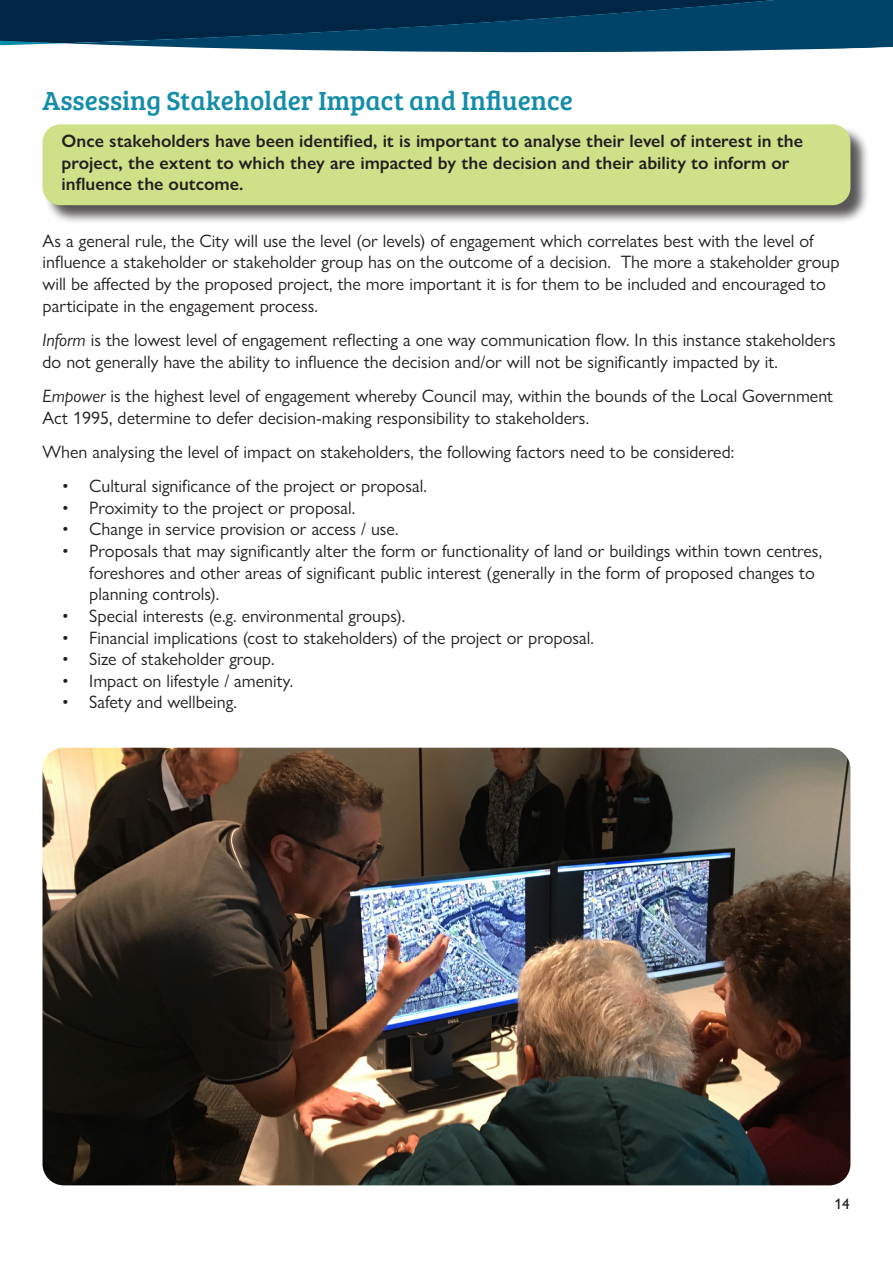
<style>
.page{position:relative;width:893px;height:1263px;background:#fff}
.page>*{position:absolute;margin:0;border:0;box-sizing:border-box;transform-origin:0 0}
.t1{font:27px "Bree Serif";color:#148da8}
.t2{font:18px/21.6px "Gill Sans Nova";color:#231f20}
.t3{font:600 18px/21.6px "Gill Sans Nova";color:#231f20}
.t4{font:15px "Gill Sans Nova";color:#231f20}
.s1{font-style:italic}
</style>
<div class="page">
<svg style="left:0;top:0;width:893px;height:53px;fill:#00446a"></svg>
<img style="left:43px;top:748px;width:807px;height:437px">
<div style="left:44px;top:126px;width:826px;height:99px;background:#231f20;opacity:.75"></div>
<div style="left:43px;top:124px;width:807px;height:81px;background:#cfe188;border-radius:18px"></div>
<p class="t1" style="left:43px;top:81px;width:532px">Assessing Stakeholder Impact and Influence</p>
<p class="t3" style="left:62px;top:130px;width:743px">Once stakeholders have been identified, it is important to analyse their level of interest in the project, the extent to which they are impacted by the decision and their ability to inform or influence the outcome.</p>
<p class="t2" style="left:43px;top:230px;width:799px">As a general rule, the City will use the level (or levels) of engagement which correlates best with the level of influence a stakeholder or stakeholder group has on the outcome of a decision. The more a stakeholder group will be affected by the proposed project, the more important it is for them to be included and encouraged to participate in the engagement process.</p>
<p class="t2" style="left:43px;top:329px;width:795px"><span class="s1">Inform</span> is the lowest level of engagement reflecting a one way communication flow. In this instance stakeholders do not generally have the ability to influence the decision and/or will not be significantly impacted by it.</p>
<p class="t2" style="left:43px;top:385px;width:792px"><span class="s1">Empower</span> is the highest level of engagement whereby Council may, within the bounds of the Local Government<br>Act 1995, determine to defer decision-making responsibility to stakeholders.</p>
<p class="t2" style="left:43px;top:441px;width:693px">When analysing the level of impact on stakeholders, the following factors need to be considered:</p>
<p class="t2" style="left:62px;top:475px;width:366px">• Cultural significance of the project or proposal.</p>
<p class="t2" style="left:62px;top:497px;width:295px">• Proximity to the project or proposal.</p>
<p class="t2" style="left:62px;top:518px;width:338px">• Change in service provision or access / use.</p>
<p class="t2" style="left:89px;top:540px;width:734px;text-indent:-27px">• Proposals that may significantly alter the form or functionality of land or buildings within town centres, foreshores and other areas of significant public interest (generally in the form of proposed changes to planning controls).</p>
<p class="t2" style="left:62px;top:605px;width:344px">• Special interests (e.g. environmental groups).</p>
<p class="t2" style="left:62px;top:626px;width:533px">• Financial implications (cost to stakeholders) of the project or proposal.</p>
<p class="t2" style="left:62px;top:648px;width:214px">• Size of stakeholder group.</p>
<p class="t2" style="left:62px;top:670px;width:232px">• Impact on lifestyle / amenity.</p>
<p class="t2" style="left:62px;top:691px;width:176px">• Safety and wellbeing.</p>
<p class="t4" style="left:834px;top:1195px;width:16px">14</p>
</div>
